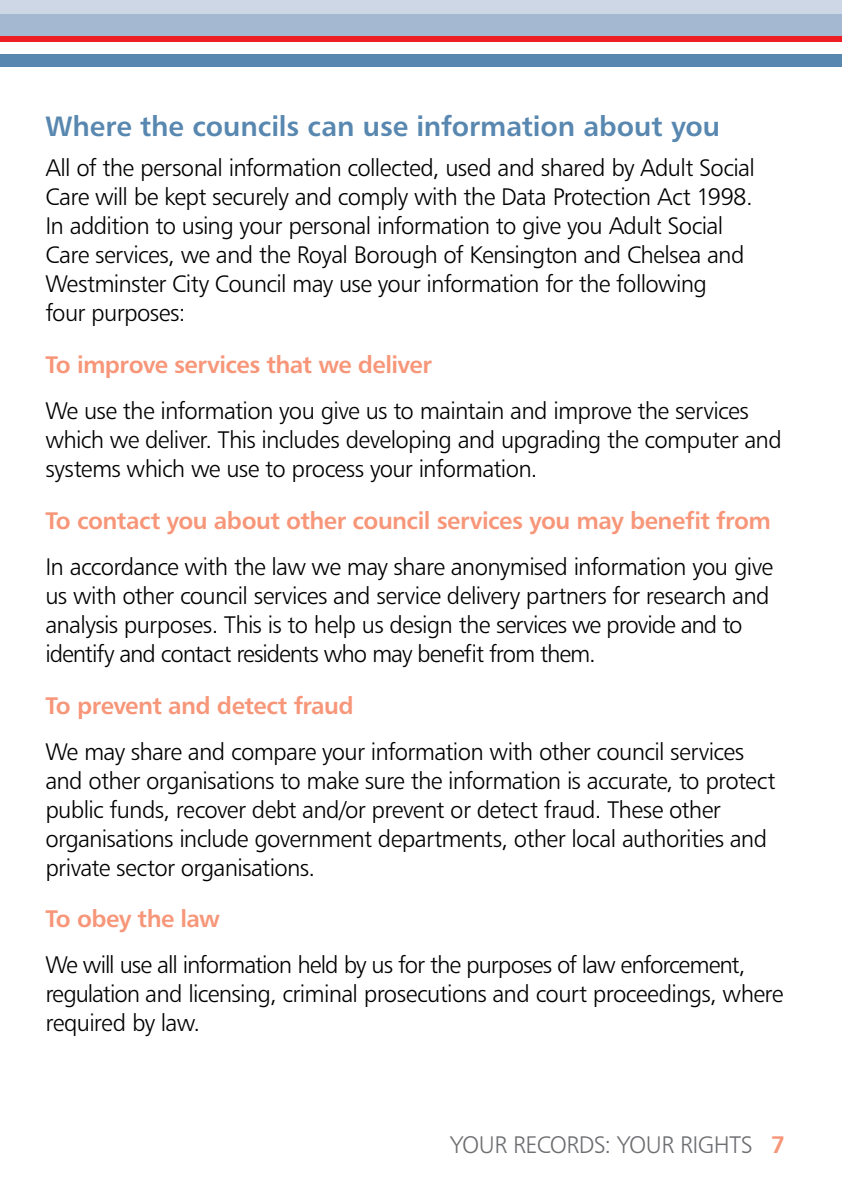
<style>
.page{position:relative;width:842px;height:1191px;background:#fff}
.page>*{position:absolute;margin:0;border:0;box-sizing:border-box;transform-origin:0 0}
.t1{font:28px "Humanist 777 BT Bold B";letter-spacing:-.005em;color:#5887b0}
.t2{font:24px/29px "Humanist 777 BT Light B";letter-spacing:-.03em;color:#000}
.t3{font:24px "Humanist 777 BT Bold B";letter-spacing:-.025em;color:#f79679}
.t4{font:24px "Humanist 777 BT Light B";letter-spacing:-.025em;color:#6d6e71}
</style>
<div class="page">
<div style="left:0;top:14px;width:842px;height:22px;background:#a5b8d1"></div>
<div style="left:0;top:0;width:842px;height:14px;background:#ced7e5"></div>
<div style="left:0;top:36px;width:842px;height:5px;background:#ed1d24"></div>
<div style="left:0;top:54px;width:842px;height:13px;background:#5887b0"></div>
<p class="t1" style="left:45px;top:109px;width:676px">Where the councils can use information about you</p>
<p class="t2" style="left:45px;top:153px;width:711px">All of the personal information collected, used and shared by Adult Social Care will be kept securely and comply with the Data Protection Act 1998.<br>In addition to using your personal information to give you Adult Social Care services, we and the Royal Borough of Kensington and Chelsea and Westminster City Council may use your information for the following<br>four purposes:</p>
<p class="t3" style="left:45px;top:349px;width:388px">To improve services that we deliver</p>
<p class="t2" style="left:45px;top:396px;width:738px">We use the information you give us to maintain and improve the services which we deliver. This includes developing and upgrading the computer and systems which we use to process your information.</p>
<p class="t3" style="left:45px;top:505px;width:727px">To contact you about other council services you may benefit from</p>
<p class="t2" style="left:45px;top:551px;width:729px">In accordance with the law we may share anonymised information you give us with other council services and service delivery partners for research and analysis purposes. This is to help us design the services we provide and to identify and contact residents who may benefit from them.</p>
<p class="t3" style="left:45px;top:690px;width:310px">To prevent and detect fraud</p>
<p class="t2" style="left:45px;top:736px;width:732px">We may share and compare your information with other council services and other organisations to make sure the information is accurate, to protect public funds, recover debt and/or prevent or detect fraud. These other organisations include government departments, other local authorities and private sector organisations.</p>
<p class="t3" style="left:45px;top:903px;width:176px">To obey the law</p>
<p class="t2" style="left:45px;top:950px;width:740px">We will use all information held by us for the purposes of law enforcement, regulation and licensing, criminal prosecutions and court proceedings, where required by law.</p>
<p class="t4" style="left:450px;top:1130px;width:243px">Your records: your rights</p>
<p class="t3" style="left:771px;top:1130px;width:16px">7</p>
</div>
